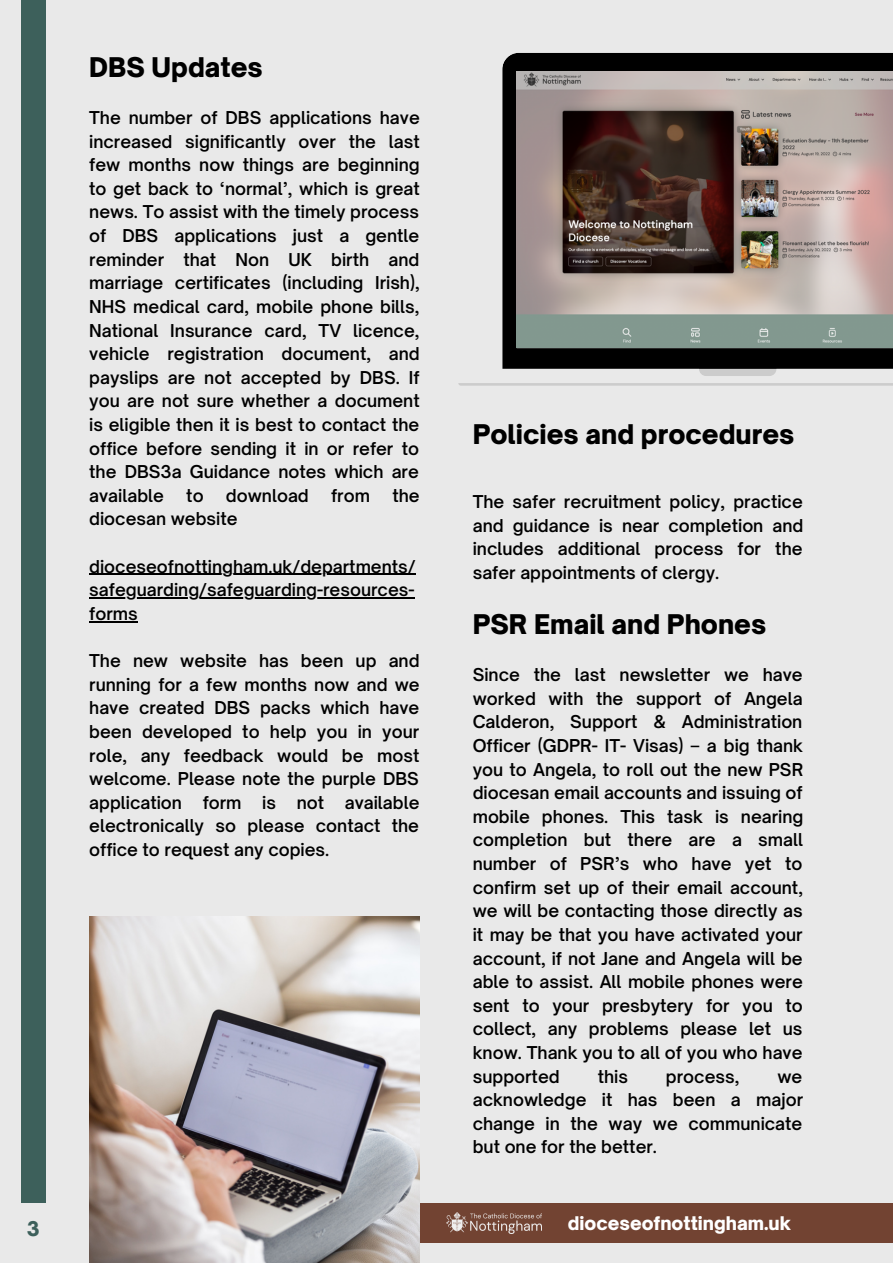
<style>
.page{position:relative;width:893px;height:1264px;background:#fff}
.page>*{position:absolute;margin:0;border:0;box-sizing:border-box;transform-origin:0 0}
.t1{font:900 25.95px "Open Sauce One";color:#000}
.t2{font:900 19.35px "Open Sauce One";color:#3d605b}
.t3{font:900 18px "Open Sauce One";color:#fff}
.t4{font:600 16.95px/23.5px "Open Sauce One";color:#000;text-align:justify}
</style>
<div class="page">
<div style="left:0;top:0;width:892px;height:1262px;background:#e9e9e9"></div>
<div style="left:21px;top:0;width:24px;height:1202px;background:#3d605b"></div>
<div style="left:142px;top:1203px;width:750px;height:39px;background:#724332"></div>
<img style="left:89px;top:916px;width:331px;height:346px">
<svg style="left:502px;top:53px;width:390px;height:317px;background:#0c0c0c"></svg>
<svg style="left:699px;top:369px;width:77px;height:7px"></svg>
<svg style="left:458px;top:383px;width:434px;height:2px"></svg>
<img style="left:516px;top:71px;width:376px;height:276px">
<hr style="left:89px;top:574px;width:326px;height:1px;background:#000">
<hr style="left:89px;top:597px;width:325px;height:1px;background:#000">
<hr style="left:89px;top:621px;width:49px;height:1px;background:#000">
<img style="left:446px;top:1212px;width:96px;height:21px">
<h1 class="t1" style="left:89px;top:51px;width:175px">DBS Updates</h1>
<p class="t4" style="left:89px;top:106px;width:332px">The number of DBS applications have increased significantly over the last few months now things are beginning to get back to ‘normal’, which is great news. To assist with the timely process of DBS applications just a gentle reminder that Non UK birth and marriage certificates (including Irish), NHS medical card, mobile phone bills, National Insurance card, TV licence, vehicle registration document, and payslips are not accepted by DBS. If you are not sure whether a document is eligible then it is best to contact the office before sending it in or refer to the DBS3a Guidance notes which are available</p>
<p class="t4" style="left:186px;top:483px;width:19px">to</p>
<p class="t4" style="left:226px;top:483px;width:84px">download</p>
<p class="t4" style="left:331px;top:483px;width:40px">from</p>
<p class="t4" style="left:392px;top:483px;width:29px">the</p>
<p class="t4" style="left:89px;top:507px;width:150px">diocesan website</p>
<p class="t4" style="left:89px;top:554px;width:328px">dioceseofnottingham.uk/departments/ safeguarding/safeguarding-resources&shy;forms</p>
<p class="t4" style="left:89px;top:649px;width:332px">The new website has been up and running for a few months now and we have created DBS packs which have been developed to help you in your role, any feedback would be most welcome. Please note the purple DBS application form is not available electronically so please contact the office to request any copies.</p>
<p class="t2" style="left:27px;top:1216px;width:14px">3</p>
<h1 class="t1" style="left:472px;top:418px;width:323px">Policies and procedures</h1>
<p class="t4" style="left:472px;top:489px;width:332px">The safer recruitment policy, practice and guidance is near completion and includes additional process for the safer appointments of clergy.</p>
<h1 class="t1" style="left:472px;top:608px;width:295px">PSR Email and Phones</h1>
<p class="t4" style="left:472px;top:663px;width:332px">Since the last newsletter we have worked with the support of Angela Calderon, Support &amp; Administration Officer (GDPR- IT- Visas) – a big thank you to Angela, to roll out the new PSR diocesan email accounts and issuing of mobile phones. This task is nearing completion but there are a small number of PSR’s who have yet to confirm set up of their email account, we will be contacting those directly as it may be that you have activated your account, if not Jane and Angela will be able to assist. All mobile phones were sent to your presbytery for you to collect, any problems please let us know. Thank you to all of you who have supported</p>
<p class="t4" style="left:597px;top:1064px;width:32px">this</p>
<p class="t4" style="left:666px;top:1064px;width:75px">process,</p>
<p class="t4" style="left:472px;top:1064px;width:332px;text-indent:304px">we acknowledge it has been a major change in the way we communicate but one for the better.</p>
<p class="t3" style="left:568px;top:1211px;width:225px">dioceseofnottingham.uk</p>
</div>
